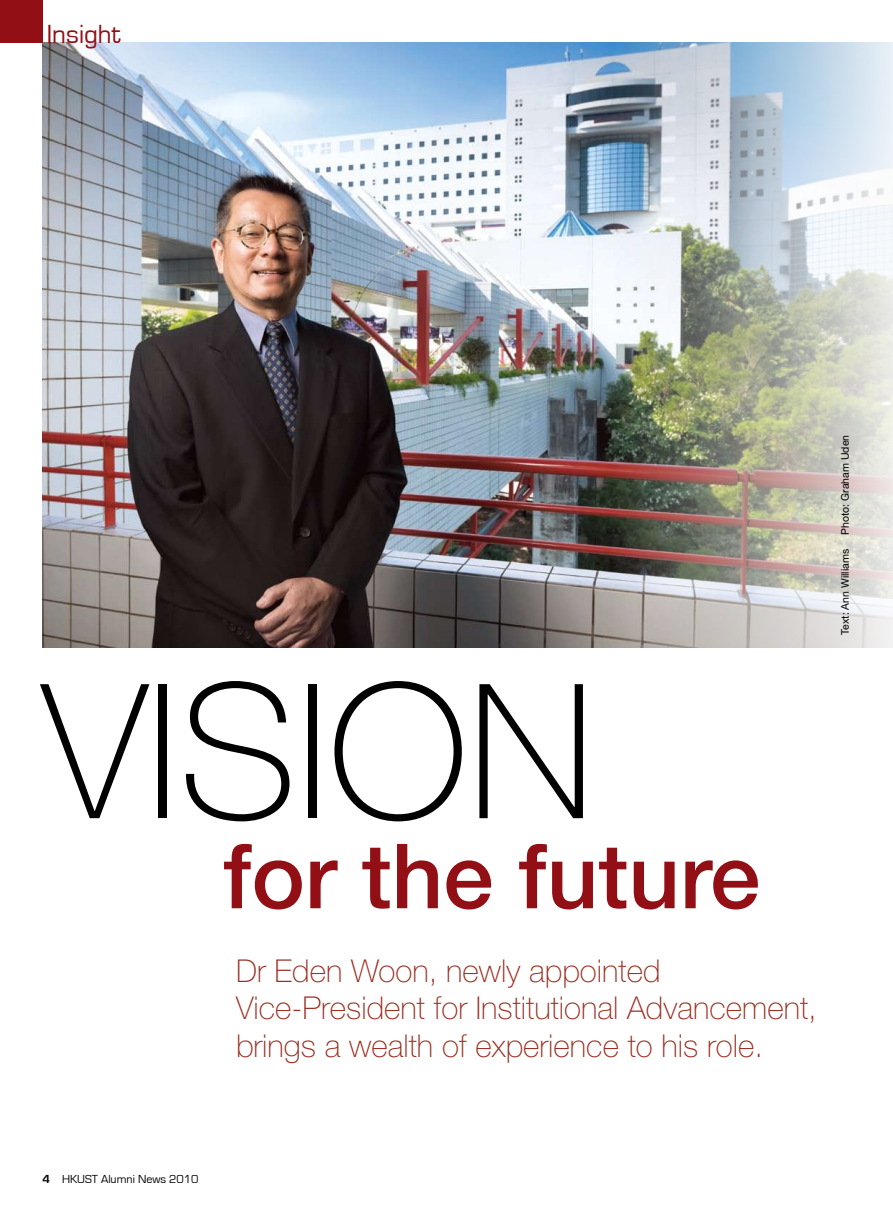
<style>
.page{position:relative;width:893px;height:1217px;background:#fff}
.page>*{position:absolute;margin:0;border:0;box-sizing:border-box;transform-origin:0 0}
.t1{font:100 187.5px "Helvetica Neue LT Std";color:#000}
.t2{font:500 90px "Helvetica Neue LT Std";color:#920f15}
.t3{font:100 31.5px/37.8px "Helvetica Neue LT Std";color:#9b2d20}
.t4{font:27px "Eurostile";color:#920f15}
.t5{font:12px "Eurostile";color:#000}
.t6{font:10.5px "Helvetica Neue LT Std";color:#000}
.s1{font-weight:700}
</style>
<div class="page">
<img style="left:43px;top:43px;width:850px;height:604px">
<div style="left:0;top:0;width:43px;height:43px;background:#920f15"></div>
<p class="t4" style="left:47px;top:19px;width:75px">Insight</p>
<h1 class="t1" style="left:43px;top:644px;width:554px">Vision</h1>
<h2 class="t2" style="left:223px;top:822px;width:538px">for the future</h2>
<p class="t3" style="left:236px;top:951px;width:582px">Dr Eden Woon, newly appointed<br>Vice-President for Institutional Advancement, brings a wealth of experience to his role.</p>
<p class="t6" style="left:839px;top:534px;width:101px;rotate:-90deg">Photo: Graham Uden</p>
<p class="t6" style="left:839px;top:634px;width:87px;rotate:-90deg">Text: Ann Williams</p>
<p class="t5" style="left:43px;top:1171px;width:158px"><span class="s1">4</span> HKUST Alumni News 2010</p>
</div>
